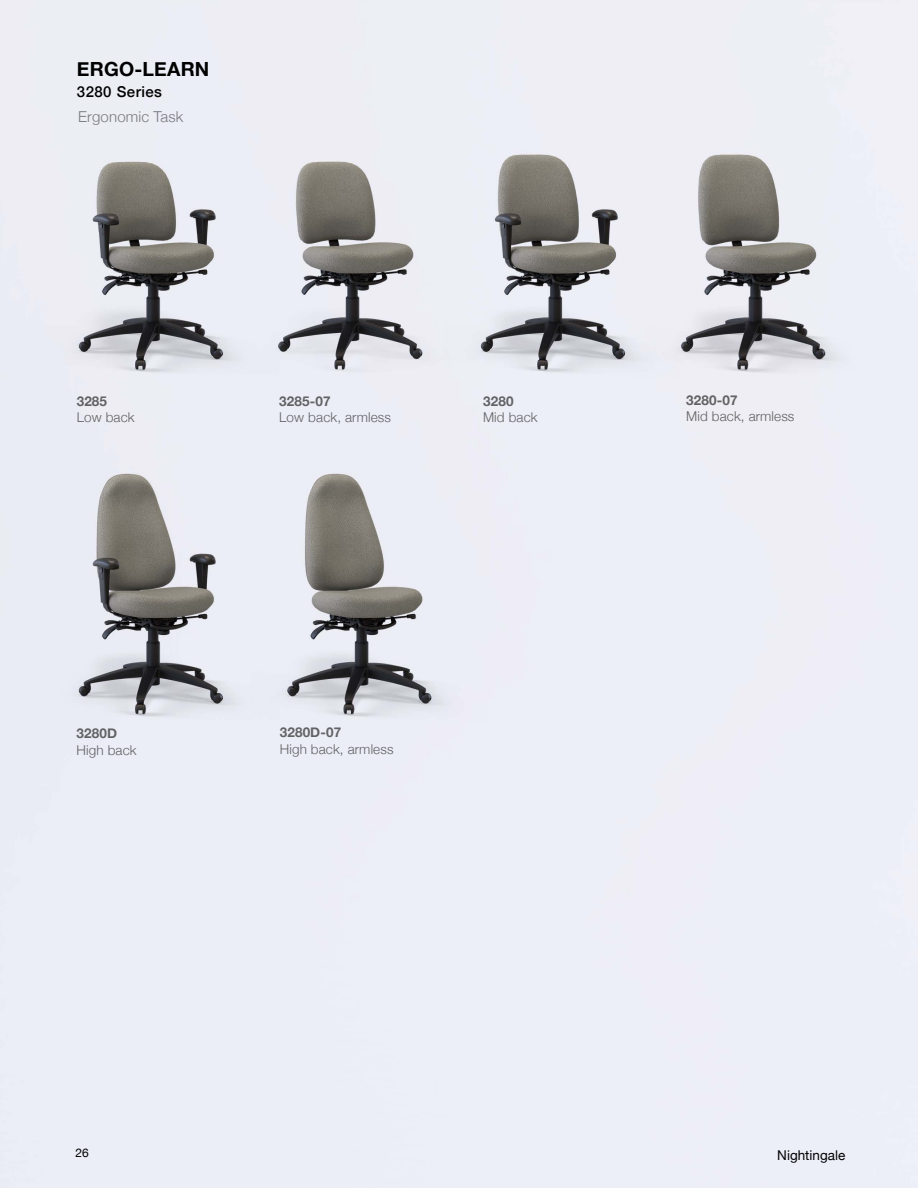
<style>
.page{position:relative;width:918px;height:1188px;background:#fff}
.page>*{position:absolute;margin:0;border:0;box-sizing:border-box;transform-origin:0 0}
.t1{font:700 19.5px "Helvetica Neue";letter-spacing:.01em;color:#000}
.t2{font:300 15px "Helvetica Neue";letter-spacing:.01em;color:#797a7d}
.t3{font:500 15px "Helvetica Neue";letter-spacing:.03em;color:#000}
.t4{font:300 13.5px "Helvetica Neue";letter-spacing:.01em;color:#616264}
.t5{font:700 13.5px "Helvetica Neue";letter-spacing:.01em;color:#616264}
.t6{font:13.5px "Helvetica Neue";color:#000}
.t7{font:12px "Helvetica Neue";color:#000}
</style>
<div class="page">
<img style="left:0;top:0;width:918px;height:1188px">
<h1 class="t1" style="left:77px;top:54px;width:134px">ERGO-LEARN</h1>
<p class="t3" style="left:77px;top:79px;width:87px">3280 Series</p>
<p class="t2" style="left:78px;top:104px;width:107px">Ergonomic Task</p>
<p class="t5" style="left:77px;top:390px;width:32px">3285</p>
<p class="t4" style="left:77px;top:406px;width:59px">Low back</p>
<p class="t5" style="left:279px;top:390px;width:53px">3285-07</p>
<p class="t4" style="left:279px;top:406px;width:113px">Low back, armless</p>
<p class="t5" style="left:483px;top:390px;width:32px">3280</p>
<p class="t4" style="left:483px;top:406px;width:56px">Mid back</p>
<p class="t5" style="left:76px;top:723px;width:42px">3280D</p>
<p class="t4" style="left:76px;top:739px;width:62px">High back</p>
<p class="t5" style="left:280px;top:722px;width:63px">3280D-07</p>
<p class="t4" style="left:280px;top:738px;width:115px">High back, armless</p>
<p class="t5" style="left:686px;top:390px;width:53px">3280-07</p>
<p class="t4" style="left:686px;top:406px;width:110px">Mid back, armless</p>
<p class="t7" style="left:76px;top:1146px;width:15px">26</p>
<p class="t6" style="left:777px;top:1148px;width:69px">Nightingale</p>
</div>
